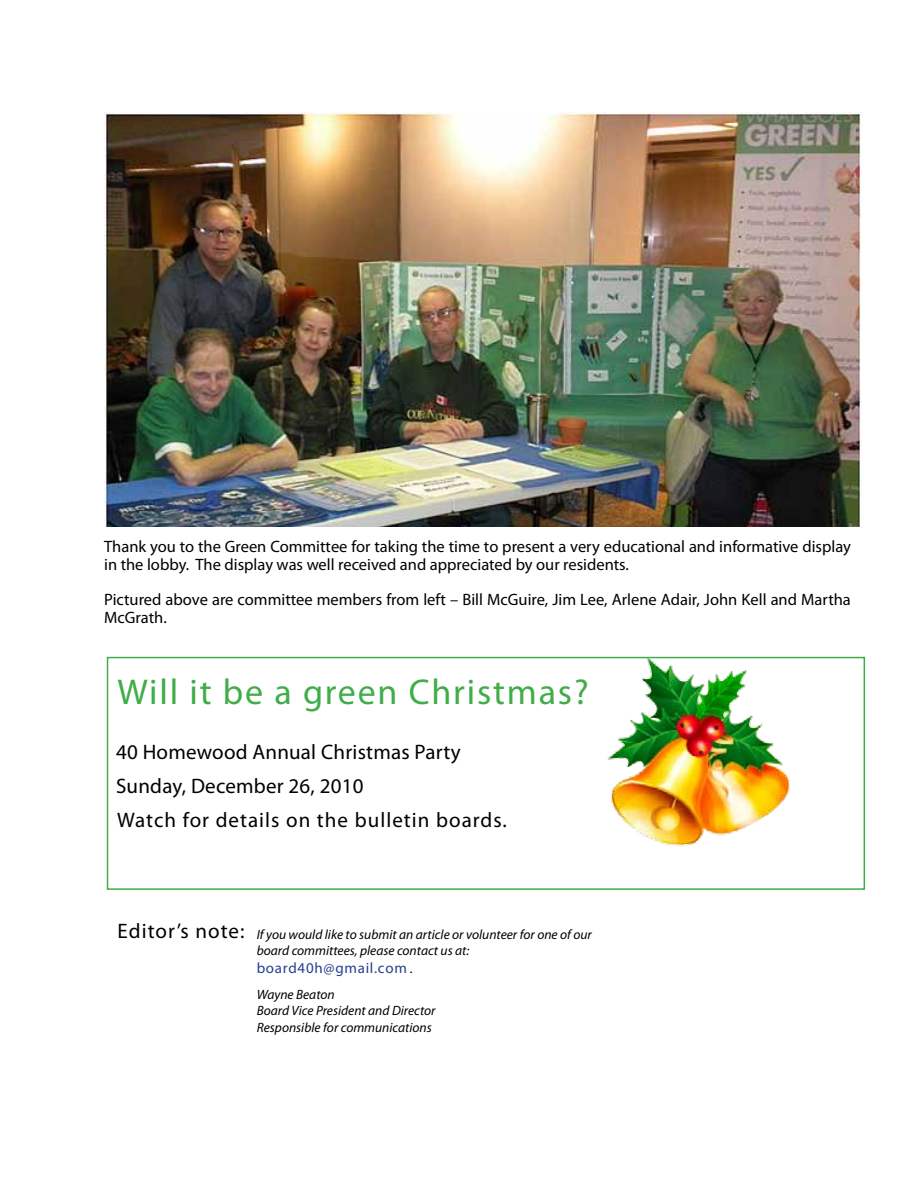
<style>
.page{position:relative;width:918px;height:1188px;background:#fff}
.page>*{position:absolute;margin:0;border:0;box-sizing:border-box;transform-origin:0 0}
.t1{font:36px "Myriad Pro";letter-spacing:.05em;color:#41ad49}
.t2{font:21px/34.2px "Myriad Pro";letter-spacing:.01em;color:#000}
.t3{font:16.5px/18px "Myriad Pro";color:#000}
.t4{font:15px "Myriad Pro";letter-spacing:.05em;color:#25408f}
.t5{font:italic 13.5px/16.5px "Myriad Pro";color:#000}
.s1{font-style:normal;font-size:21px}
.s2{font-style:italic;font-size:13.5px;color:#000}
</style>
<div class="page">
<img style="left:104px;top:112px;width:758px;height:414px">
<img style="left:607px;top:660px;width:183px;height:187px">
<div style="left:107px;top:657px;width:758px;height:233px;border:2px solid #41ad49"></div>
<p class="t3" style="left:104px;top:538px;width:748px">Thank you to the Green Committee for taking the time to present a very educational and informative display in the lobby. The display was well received and appreciated by our residents.</p>
<p class="t3" style="left:104px;top:590px;width:748px">Pictured above are committee members from left – Bill McGuire, Jim Lee, Arlene Adair, John Kell and Martha<br>McGrath.</p>
<h1 class="t1" style="left:118px;top:669px;width:473px">Will it be a green Christmas?</h1>
<p class="t2" style="left:116px;top:734px;width:392px">40 Homewood Annual Christmas Party<br>Sunday, December 26, 2010<br>Watch for details on the bulletin boards.</p>
<p class="t5" style="left:257px;top:926px;width:337px;text-indent:-139px"><span class="s1">Editor’s note:</span> If you would like to submit an article or volunteer for one of our board committees, please contact us at:</p>
<p class="t4" style="left:257px;top:959px;width:158px">board40h@gmail.com <span class="s2">.</span></p>
<p class="t5" style="left:257px;top:986px;width:180px">Wayne Beaton<br>Board Vice President and Director<br>Responsible for communications</p>
</div>
